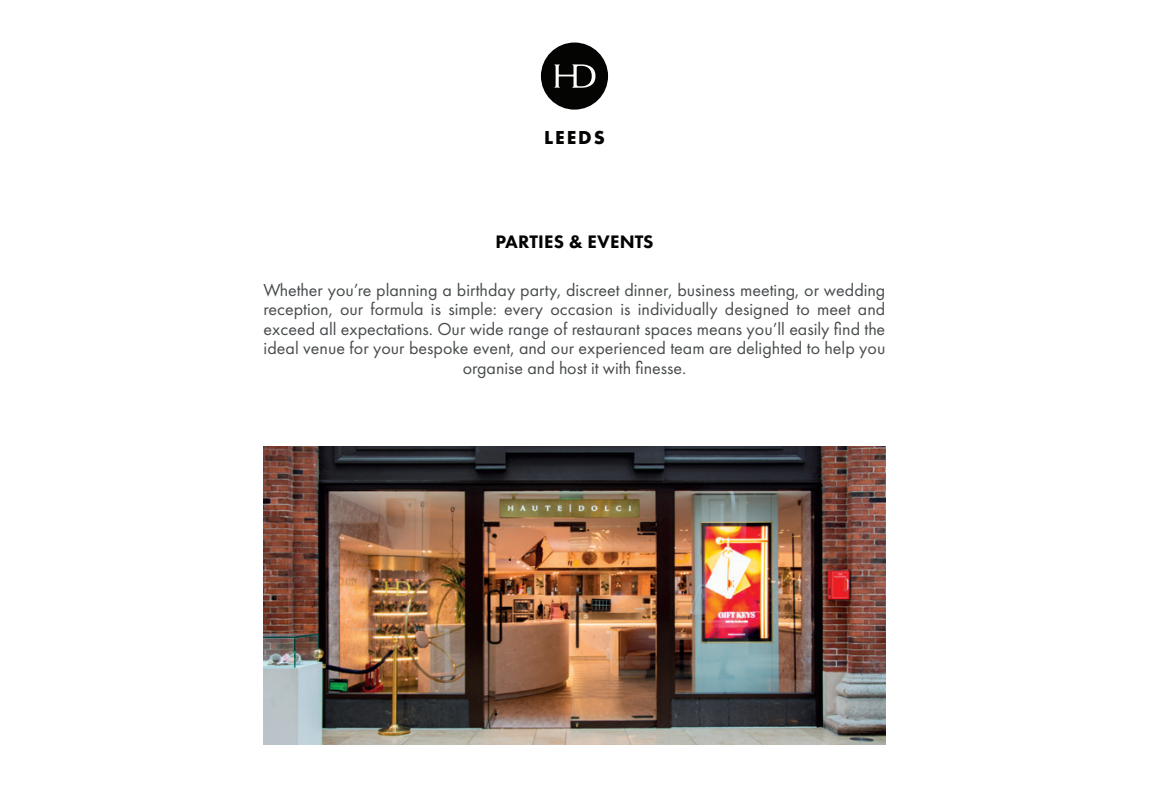
<style>
.page{position:relative;width:1149px;height:808px;background:#fff}
.page>*{position:absolute;margin:0;border:0;box-sizing:border-box;transform-origin:0 0}
.t1{font:700 19.5px "Futura PT";letter-spacing:.1em;color:#040503}
.t2{font:800 18.75px "Futura PT";letter-spacing:.01em;color:#040503}
.t3{font:18px/19.5px "Futura PT";color:#484b4d;text-align:center}
</style>
<div class="page">
<img style="left:263px;top:446px;width:622px;height:298px">
<div style="left:540px;top:43px;width:68px;height:67px;background:#040503;border-radius:50%"></div>
<svg style="left:554px;top:64px;width:41px;height:24px"></svg>
<p class="t1" style="left:544px;top:125px;width:62px">LEEDS</p>
<p class="t2" style="left:495px;top:230px;width:159px">PARTIES &amp; EVENTS</p>
<p class="t3" style="left:263px;top:280px;width:623px">Whether you’re planning a birthday party, discreet dinner, business meeting, or wedding reception, our formula is simple: every occasion is individually designed to meet and exceed all expectations. Our wide range of restaurant spaces means you’ll easily find the ideal venue for your bespoke event, and our experienced team are delighted to help you organise and host it with finesse.</p>
</div>
